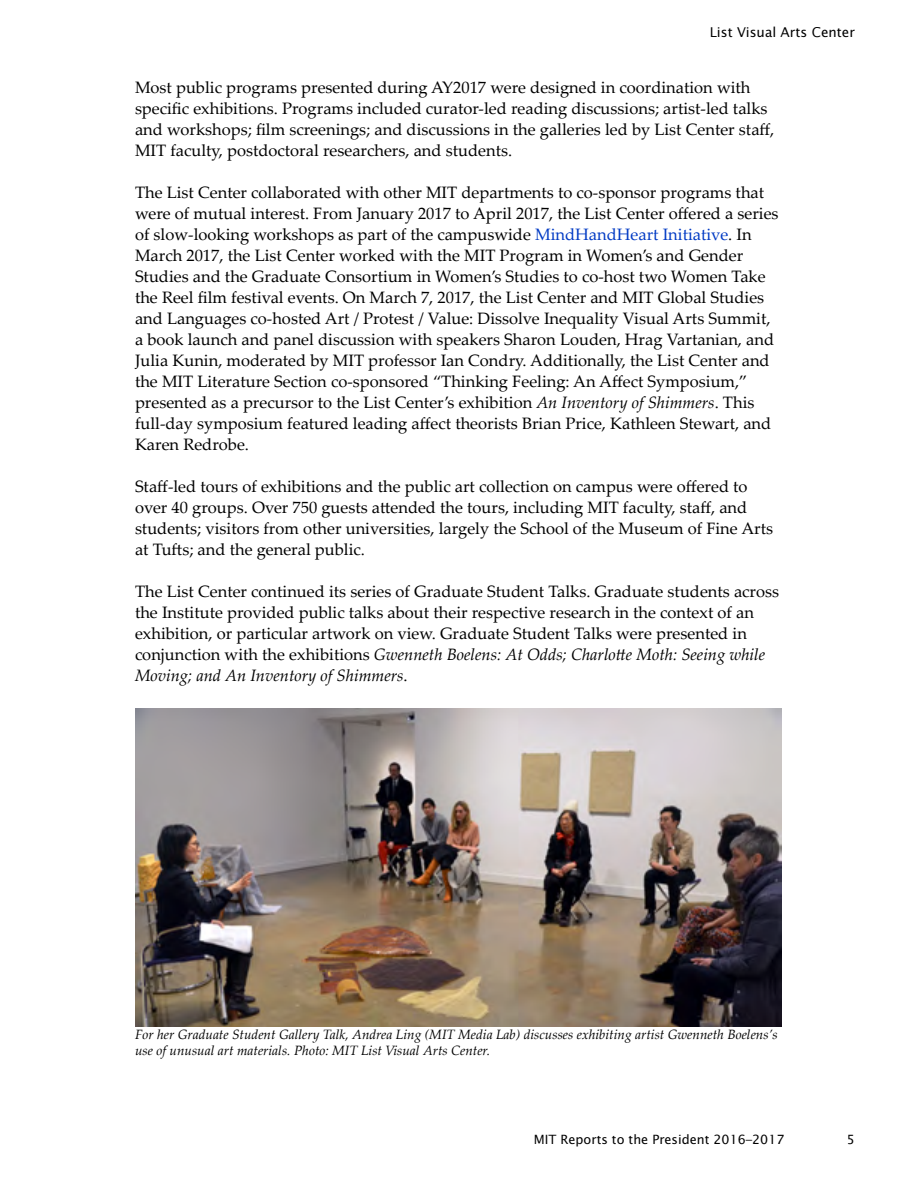
<style>
.page{position:relative;width:918px;height:1188px;background:#fff}
.page>*{position:absolute;margin:0;border:0;box-sizing:border-box;transform-origin:0 0}
.t1{font:16.5px/21px "Palatino Linotype";color:#000}
.t2{font:italic 13.5px/16.5px "Palatino Linotype";color:#000}
.t3{font:13.5px "Lucida Sans Std";color:#000}
.t4{font:12.75px "Lucida Sans Std";color:#000}
.s1{color:#003ac4}
.s2{font-style:italic}
</style>
<div class="page">
<img style="left:135px;top:709px;width:647px;height:318px">
<p class="t3" style="left:710px;top:25px;width:147px">List Visual Arts Center</p>
<p class="t1" style="left:135px;top:76px;width:641px">Most public programs presented during AY2017 were designed in coordination with specific exhibitions. Programs included curator-led reading discussions; artist-led talks and workshops; film screenings; and discussions in the galleries led by List Center staff, MIT faculty, postdoctoral researchers, and students.</p>
<p class="t1" style="left:135px;top:181px;width:645px">The List Center collaborated with other MIT departments to co-sponsor programs that were of mutual interest. From January 2017 to April 2017, the List Center offered a series of slow-looking workshops as part of the campuswide <span class="s1">MindHandHeart Initiative</span>. In March 2017, the List Center worked with the MIT Program in Women’s and Gender Studies and the Graduate Consortium in Women’s Studies to co-host two Women Take the Reel film festival events. On March 7, 2017, the List Center and MIT Global Studies and Languages co-hosted Art / Protest / Value: Dissolve Inequality Visual Arts Summit, a book launch and panel discussion with speakers Sharon Louden, Hrag Vartanian, and Julia Kunin, moderated by MIT professor Ian Condry. Additionally, the List Center and the MIT Literature Section co-sponsored “Thinking Feeling: An Affect Symposium,” presented as a precursor to the List Center’s exhibition <span class="s2">An Inventory of Shimmers</span>. This full-day symposium featured leading affect theorists Brian Price, Kathleen Stewart, and Karen Redrobe.</p>
<p class="t1" style="left:135px;top:475px;width:640px">Staff-led tours of exhibitions and the public art collection on campus were offered to over 40 groups. Over 750 guests attended the tours, including MIT faculty, staff, and students; visitors from other universities, largely the School of the Museum of Fine Arts at Tufts; and the general public.</p>
<p class="t1" style="left:135px;top:580px;width:646px">The List Center continued its series of Graduate Student Talks. Graduate students across the Institute provided public talks about their respective research in the context of an exhibition, or particular artwork on view. Graduate Student Talks were presented in conjunction with the exhibitions <span class="s2">Gwenneth Boelens: At Odds; Charlotte Moth: Seeing while Moving; and An Inventory of Shimmers</span>.</p>
<p class="t2" style="left:135px;top:1025px;width:644px">For her Graduate Student Gallery Talk, Andrea Ling (MIT Media Lab) discusses exhibiting artist Gwenneth Boelens’s use of unusual art materials. Photo: MIT List Visual Arts Center.</p>
<p class="t4" style="left:534px;top:1132px;width:252px">MIT Reports to the President 2016–2017</p>
<p class="t4" style="left:847px;top:1132px;width:10px">5</p>
</div>
